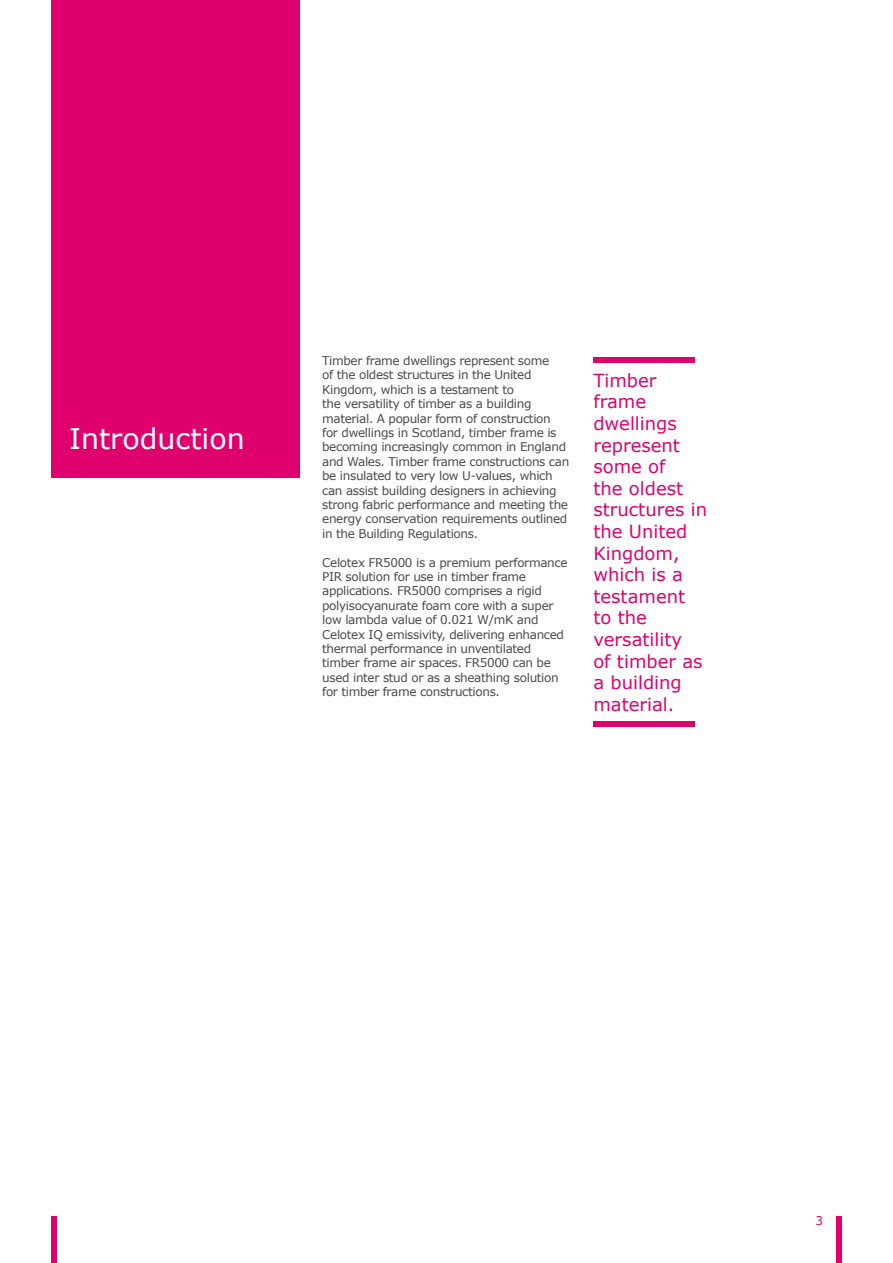
<style>
.page{position:relative;width:893px;height:1263px;background:#fff}
.page>*{position:absolute;margin:0;border:0;box-sizing:border-box;transform-origin:0 0}
.t1{font:28.5px "Verdana";color:#fff}
.t2{font:18px/21.6px "Verdana";color:#df006e}
.t3{font:12px/14.4px "Verdana";letter-spacing:-.03em;color:#4a4a49}
.t4{font:12px "Verdana";color:#df006e}
</style>
<div class="page">
<div style="left:51px;top:1216px;width:6px;height:47px;background:#df006e"></div>
<div style="left:836px;top:1216px;width:6px;height:47px;background:#df006e"></div>
<div style="left:51px;top:0;width:249px;height:478px;background:#df006e"></div>
<div style="left:593px;top:357px;width:101px;height:6px;background:#df006e"></div>
<div style="left:593px;top:721px;width:101px;height:6px;background:#df006e"></div>
<h1 class="t1" style="left:69px;top:420px;width:177px">Introduction</h1>
<p class="t3" style="left:322px;top:353px;width:249px">Timber frame dwellings represent some<br>of the oldest structures in the United Kingdom, which is a testament to<br>the versatility of timber as a building material. A popular form of construction for dwellings in Scotland, timber frame is becoming increasingly common in England and Wales. Timber frame constructions can be insulated to very low U-values, which can assist building designers in achieving strong fabric performance and meeting the energy conservation requirements outlined in the Building Regulations.</p>
<p class="t3" style="left:322px;top:555px;width:247px">Celotex FR5000 is a premium performance PIR solution for use in timber frame applications. FR5000 comprises a rigid polyisocyanurate foam core with a super low lambda value of 0.021 W/mK and Celotex IQ emissivity, delivering enhanced thermal performance in unventilated timber frame air spaces. FR5000 can be used inter stud or as a sheathing solution for timber frame constructions.</p>
<h2 class="t2" style="left:593px;top:369px;width:115px">Timber frame dwellings represent some of<br>the oldest structures in the United<br>Kingdom, which is a testament to the versatility<br>of timber as a building material.</h2>
<p class="t4" style="left:816px;top:1213px;width:9px">3</p>
</div>
